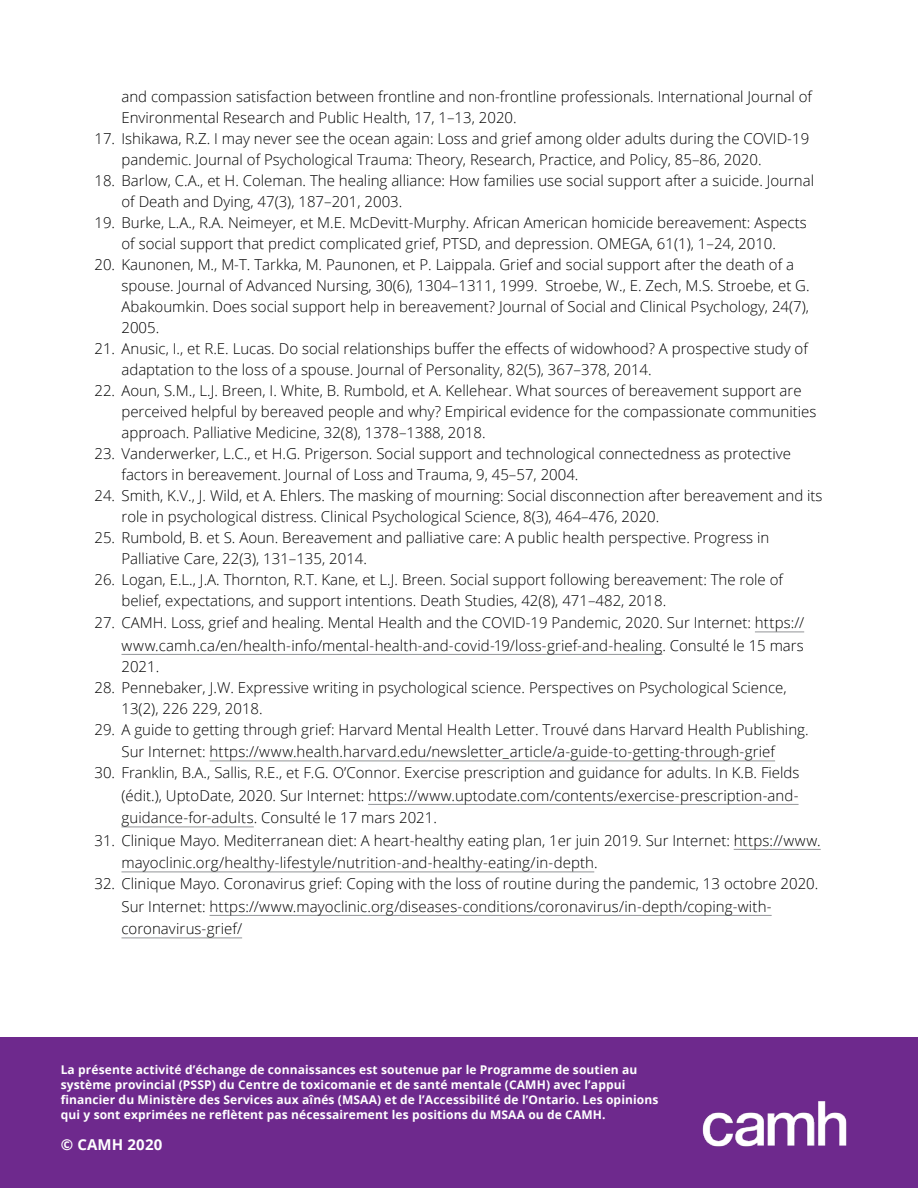
<style>
.page{position:relative;width:918px;height:1188px;background:#fff}
.page>*{position:absolute;margin:0;border:0;box-sizing:border-box;transform-origin:0 0}
.t1{font:300 15px/21px "Open Sans";color:#000}
.body_FR{font:700 15px "Open Sans";letter-spacing:.01em;color:#fff}
.body_FR-2{font:700 12px/15px "Open Sans";letter-spacing:.01em;color:#fff}
</style>
<div class="page">
<hr style="left:755px;top:632px;width:49px;height:1px;background:#939598">
<hr style="left:122px;top:654px;width:540px;height:1px;background:#939598">
<hr style="left:210px;top:761px;width:565px;height:1px;background:#939598">
<hr style="left:368px;top:804px;width:431px;height:1px;background:#939598">
<hr style="left:122px;top:827px;width:132px;height:1px;background:#939598">
<hr style="left:734px;top:849px;width:87px;height:1px;background:#939598">
<hr style="left:122px;top:872px;width:472px;height:1px;background:#939598">
<hr style="left:210px;top:915px;width:562px;height:1px;background:#939598">
<hr style="left:122px;top:938px;width:120px;height:1px;background:#939598">
<div style="left:0;top:1038px;width:918px;height:150px;background:#6e298d"></div>
<img style="left:702px;top:1101px;width:145px;height:46px">
<p class="t1" style="left:122px;top:85px;width:692px">and compassion satisfaction between frontline and non-frontline professionals. International Journal of<br>Environmental Research and Public Health, 17, 1–13, 2020.</p>
<p class="t1" style="left:122px;top:127px;width:689px;text-indent:-27px">17. Ishikawa, R.Z. I may never see the ocean again: Loss and grief among older adults during the COVID-19 pandemic. Journal of Psychological Trauma: Theory, Research, Practice, and Policy, 85–86, 2020.</p>
<p class="t1" style="left:122px;top:169px;width:694px;text-indent:-27px">18. Barlow, C.A., et H. Coleman. The healing alliance: How families use social support after a suicide. Journal of Death and Dying, 47(3), 187–201, 2003.</p>
<p class="t1" style="left:94px;top:211px;width:714px;text-align:center">19. Burke, L.A., R.A. Neimeyer, et M.E. McDevitt-Murphy. African American homicide bereavement: Aspects of social support that predict complicated grief, PTSD, and depression. OMEGA, 61(1), 1–24, 2010.</p>
<p class="t1" style="left:122px;top:253px;width:690px;text-indent:-27px">20. Kaunonen, M., M-T. Tarkka, M. Paunonen, et P. Laippala. Grief and social support after the death of a spouse. Journal of Advanced Nursing, 30(6), 1304–1311, 1999. Stroebe, W., E. Zech, M.S. Stroebe, et G.<br>Abakoumkin. Does social support help in bereavement? Journal of Social and Clinical Psychology, 24(7), 2005.</p>
<p class="t1" style="left:122px;top:337px;width:688px;text-indent:-27px">21. Anusic, I., et R.E. Lucas. Do social relationships buffer the effects of widowhood? A prospective study of adaptation to the loss of a spouse. Journal of Personality, 82(5), 367–378, 2014.</p>
<p class="t1" style="left:122px;top:379px;width:696px;text-indent:-27px">22. Aoun, S.M., L.J. Breen, I. White, B. Rumbold, et A. Kellehear. What sources of bereavement support are perceived helpful by bereaved people and why? Empirical evidence for the compassionate communities approach. Palliative Medicine, 32(8), 1378–1388, 2018.</p>
<p class="t1" style="left:122px;top:442px;width:671px;text-indent:-27px">23. Vanderwerker, L.C., et H.G. Prigerson. Social support and technological connectedness as protective factors in bereavement. Journal of Loss and Trauma, 9, 45–57, 2004.</p>
<p class="t1" style="left:122px;top:484px;width:703px;text-indent:-27px">24. Smith, K.V., J. Wild, et A. Ehlers. The masking of mourning: Social disconnection after bereavement and its role in psychological distress. Clinical Psychological Science, 8(3), 464–476, 2020.</p>
<p class="t1" style="left:122px;top:526px;width:649px;text-indent:-27px">25. Rumbold, B. et S. Aoun. Bereavement and palliative care: A public health perspective. Progress in<br>Palliative Care, 22(3), 131–135, 2014.</p>
<p class="t1" style="left:122px;top:568px;width:663px;text-indent:-27px">26. Logan, E.L., J.A. Thornton, R.T. Kane, et L.J. Breen. Social support following bereavement: The role of belief, expectations, and support intentions. Death Studies, 42(8), 471–482, 2018.</p>
<p class="t1" style="left:94px;top:611px;width:711px;line-height:22.5px;text-align:right">27. CAMH. Loss, grief and healing. Mental Health and the COVID-19 Pandemic, 2020. Sur Internet: https:// www.camh.ca/en/health-info/mental-health-and-covid-19/loss-grief-and-healing. Consulté le 15 mars</p>
<p class="t1" style="left:122px;top:655px;width:39px">2021.</p>
<p class="t1" style="left:122px;top:676px;width:667px;text-indent:-27px">28. Pennebaker, J.W. Expressive writing in psychological science. Perspectives on Psychological Science,<br>13(2), 226 229, 2018.</p>
<p class="t1" style="left:94px;top:718px;width:716px;line-height:22.5px;text-align:center">29. A guide to getting through grief: Harvard Mental Health Letter. Trouvé dans Harvard Health Publishing.<br>Sur Internet: https://www.health.harvard.edu/newsletter_article/a-guide-to-getting-through-grief</p>
<p class="t1" style="left:122px;top:761px;width:679px;line-height:22.5px;text-align:justify;text-indent:-27px">30. Franklin, B.A., Sallis, R.E., et F.G. O’Connor. Exercise prescription and guidance for adults. In K.B. Fields (édit.), UptoDate, 2020. Sur Internet: https://www.uptodate.com/contents/exercise-prescription-and&shy;guidance-for-adults. Consulté le 17 mars 2021.</p>
<p class="t1" style="left:122px;top:829px;width:701px;line-height:22.5px;text-indent:-27px">31. Clinique Mayo. Mediterranean diet: A heart-healthy eating plan, 1er juin 2019. Sur Internet: https://www. mayoclinic.org/healthy-lifestyle/nutrition-and-healthy-eating/in-depth.</p>
<p class="t1" style="left:122px;top:872px;width:698px;line-height:22.5px;text-indent:-27px">32. Clinique Mayo. Coronavirus grief: Coping with the loss of routine during the pandemic, 13 octobre 2020.<br>Sur Internet: https://www.mayoclinic.org/diseases-conditions/coronavirus/in-depth/coping-with&shy;coronavirus-grief/</p>
<p class="body_FR-2" style="left:61px;top:1062px;width:599px">La présente activité d’échange de connaissances est soutenue par le Programme de soutien au système provincial (PSSP) du Centre de toxicomanie et de santé mentale (CAMH) avec l’appui financier du Ministère des Services aux aînés (MSAA) et de l’Accessibilité de l’Ontario. Les opinions qui y sont exprimées ne reflètent pas nécessairement les positions du MSAA ou de CAMH.</p>
<p class="body_FR" style="left:61px;top:1134px;width:103px">© CAMH 2020</p>
</div>
